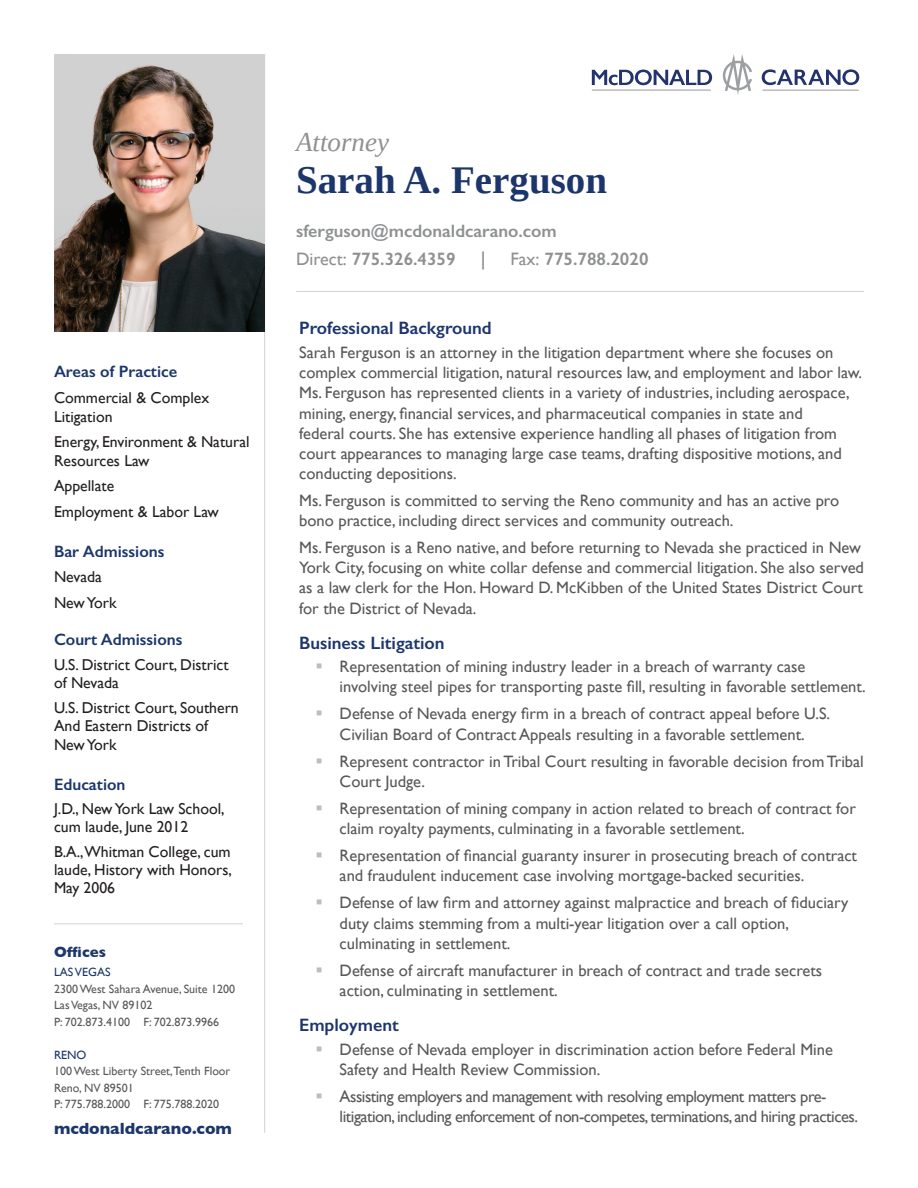
<style>
.page{position:relative;width:918px;height:1188px;background:#fff}
.page>*{position:absolute;margin:0;border:0;box-sizing:border-box;transform-origin:0 0}
.t1{font:700 39px "Tinos";color:#1c366c}
.t2{font:italic 27px "Tinos";color:#8e9091}
.t3{font:600 18px "Gill Sans";color:#8e9091}
.t4{font:600 18px "Gill Sans";color:#1c366c}
.t5{font:16.5px/20.2px "Gill Sans";color:#57585a}
.t6{font:16.5px/20.2px "Gill Sans";letter-spacing:-.03em;color:#57585a}
.t7{font:600 16.5px "Gill Sans";color:#1c366c}
.t8{font:700 16.5px "Gill Sans";color:#1c366c}
.t9{font:15.75px/18px "Gill Sans";color:#231f20}
.t10{font:700 15px "Gill Sans";color:#1c366c}
.t11{font:12px/16.5px "Gill Sans";color:#57585a}
.t12{font:12px "Gill Sans";color:#1c366c}
.s1{font-weight:400}
</style>
<div class="page">
<hr style="left:264px;top:54px;width:1px;height:1079px;background:#d1d2d4">
<hr style="left:54px;top:923px;width:189px;height:1px;background:#d1d2d4">
<hr style="left:592px;top:90px;width:119px;height:1px;background:#9d9fa2">
<hr style="left:762px;top:90px;width:97px;height:1px;background:#9d9fa2">
<svg style="left:723px;top:54px;width:29px;height:41px"></svg>
<svg style="left:592px;top:70px;width:120px;height:15px"></svg>
<svg style="left:762px;top:69px;width:97px;height:16px"></svg>
<hr style="left:296px;top:291px;width:568px;height:1px;background:#d1d2d4">
<img style="left:54px;top:54px;width:211px;height:277px">
<p class="t7" style="left:54px;top:362px;width:125px">Areas of Practice</p>
<p class="t9" style="left:54px;top:388px;width:157px;line-height:18.8px">Commercial &amp; Complex<br>Litigation</p>
<p class="t9" style="left:54px;top:432px;width:197px;line-height:18.8px">Energy, Environment &amp; Natural<br>Resources Law</p>
<p class="t9" style="left:54px;top:473px;width:166px;line-height:25.5px">Appellate<br>Employment &amp; Labor Law</p>
<p class="t7" style="left:54px;top:541px;width:112px">Bar Admissions</p>
<p class="t9" style="left:54px;top:564px;width:64px;line-height:25.5px">Nevada<br>New York</p>
<p class="t7" style="left:54px;top:630px;width:130px">Court Admissions</p>
<p class="t9" style="left:54px;top:656px;width:176px">U.S. District Court, District of Nevada</p>
<p class="t9" style="left:54px;top:698px;width:186px">U.S. District Court, Southern<br>And Eastern Districts of<br>New York</p>
<p class="t7" style="left:54px;top:774px;width:73px">Education</p>
<p class="t9" style="left:54px;top:800px;width:172px">J.D., New York Law School, cum laude, June 2012</p>
<p class="t9" style="left:54px;top:843px;width:179px;text-align:justify">B.A.,Whitman College, cum laude, History with Honors, May 2006</p>
<p class="t10" style="left:54px;top:940px;width:53px">Offices</p>
<p class="t12" style="left:54px;top:965px;width:58px">LAS VEGAS</p>
<p class="t11" style="left:54px;top:980px;width:183px">2300 West Sahara Avenue, Suite 1200<br>Las Vegas, NV 89102<br>P: 702.873.4100 F: 702.873.9966</p>
<p class="t12" style="left:54px;top:1048px;width:34px">RENO</p>
<p class="t11" style="left:54px;top:1063px;width:178px">100 West Liberty Street,Tenth Floor<br>Reno, NV 89501<br>P: 775.788.2000 F: 775.788.2020</p>
<p class="t8" style="left:54px;top:1115px;width:179px">mcdonaldcarano.com</p>
<h2 class="t2" style="left:296px;top:124px;width:94px">Attorney</h2>
<h1 class="t1" style="left:296px;top:153px;width:312px">Sarah A. Ferguson</h1>
<p class="t3" style="left:296px;top:220px;width:262px">sferguson@mcdonaldcarano.com</p>
<p class="t3" style="left:296px;top:248px;width:161px"><span class="s1">Direct:</span> 775.326.4359</p>
<p class="t3" style="left:481px;top:248px;width:6px">|</p>
<p class="t3" style="left:511px;top:248px;width:139px"><span class="s1">Fax:</span> 775.788.2020</p>
<p class="t4" style="left:299px;top:317px;width:194px">Professional Background</p>
<p class="t5" style="left:299px;top:342px;width:565px">Sarah Ferguson is an attorney in the litigation department where she focuses on complex commercial litigation, natural resources law, and employment and labor law.<br>Ms. Ferguson has represented clients in a variety of industries, including aerospace, mining, energy, financial services, and pharmaceutical companies in state and<br>federal courts. She has extensive experience handling all phases of litigation from court appearances to managing large case teams, drafting dispositive motions, and conducting depositions.</p>
<p class="t5" style="left:299px;top:490px;width:542px">Ms. Ferguson is committed to serving the Reno community and has an active pro bono practice, including direct services and community outreach.</p>
<p class="t5" style="left:299px;top:537px;width:566px">Ms. Ferguson is a Reno native, and before returning to Nevada she practiced in New York City, focusing on white collar defense and commercial litigation. She also served as a law clerk for the Hon. Howard D. McKibben of the United States District Court for the District of Nevada.</p>
<p class="t4" style="left:299px;top:632px;width:147px">Business Litigation</p>
<p class="t5" style="left:340px;top:656px;width:527px">Representation of mining industry leader in a breach of warranty case involving steel pipes for transporting paste fill, resulting in favorable settlement.</p>
<p class="t5" style="left:340px;top:703px;width:492px">Defense of Nevada energy firm in a breach of contract appeal before U.S.<br>Civilian Board of Contract Appeals resulting in a favorable settlement.</p>
<p class="t5" style="left:340px;top:751px;width:526px">Represent contractor in Tribal Court resulting in favorable decision from Tribal<br>Court Judge.</p>
<p class="t5" style="left:340px;top:798px;width:518px">Representation of mining company in action related to breach of contract for claim royalty payments, culminating in a favorable settlement.</p>
<p class="t5" style="left:340px;top:845px;width:519px">Representation of financial guaranty insurer in prosecuting breach of contract and fraudulent inducement case involving mortgage-backed securities.</p>
<p class="t5" style="left:340px;top:892px;width:510px">Defense of law firm and attorney against malpractice and breach of fiduciary duty claims stemming from a multi-year litigation over a call option, culminating in settlement.</p>
<p class="t5" style="left:340px;top:960px;width:484px">Defense of aircraft manufacturer in breach of contract and trade secrets action, culminating in settlement.</p>
<p class="t4" style="left:299px;top:1014px;width:101px">Employment</p>
<p class="t5" style="left:340px;top:1039px;width:495px">Defense of Nevada employer in discrimination action before Federal Mine<br>Safety and Health Review Commission.</p>
<p class="t6" style="left:340px;top:1086px;width:520px">Assisting employers and management with resolving employment matters pre&shy;litigation, including enforcement of non-competes, terminations, and hiring practices.</p>
</div>
